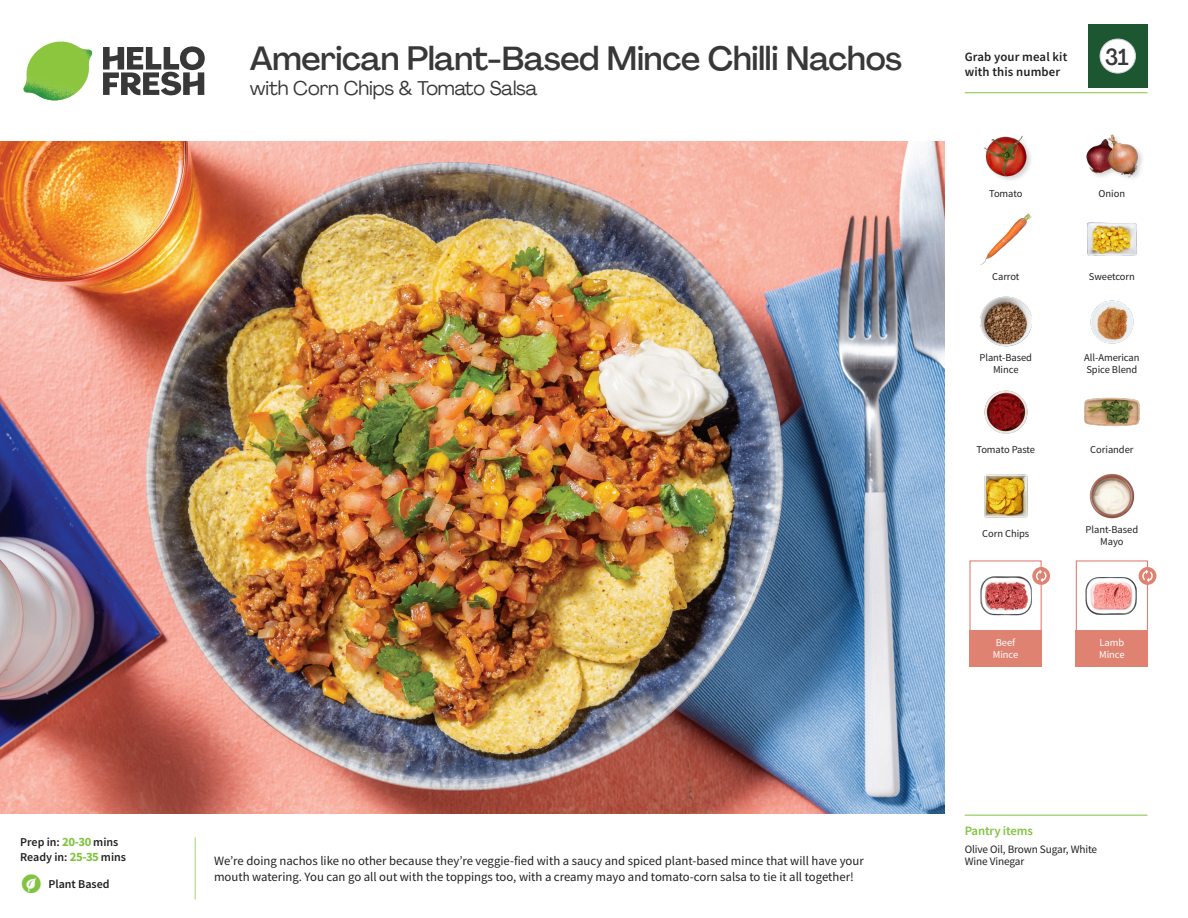
<style>
.page{position:relative;width:1188px;height:918px;background:#fff}
.page>*{position:absolute;margin:0;border:0;box-sizing:border-box;transform-origin:0 0}
._15_Titel_UK{font:500 33px "Agrandir";letter-spacing:-.01em;color:#383839}
._002_Label_Nr{font:500 22.8px "Agrandir";color:#383839;scale:.94 1}
._15_Titel_UK-2{font:19.5px "Agrandir";letter-spacing:-.01em;color:#383839}
.Step_6_Text_AU{font:12.75px/16.5px "Source Sans Pro";color:#231f20}
.t1{font:600 12.75px/15px "Source Sans Pro";letter-spacing:.01em;color:#231f20}
._04_Headers_Front{font:600 12.75px "Source Sans Pro";letter-spacing:-.01em;color:#81c340}
._04_Intro{font:600 12px "Source Sans Pro";color:#231f20}
._05_Pantry{font:11.25px/12px "Source Sans Pro";letter-spacing:-.01em;color:#231f20}
._18_FRONT_ingredients{font:10.5px/12px "Source Sans Pro";letter-spacing:-.005em;color:#231f20;text-align:center}
._18_FRONT_ingredients-2{font:10.5px/12px "Source Sans Pro";letter-spacing:-.005em;color:#fff}
.s1{font-weight:700;font-size:12.75px;color:#81c340}
</style>
<div class="page">
<svg style="left:103px;top:46px;width:102px;height:49px"></svg>
<img style="left:23px;top:42px;width:69px;height:59px">
<img style="left:0;top:142px;width:945px;height:672px">
<div style="left:1076px;top:560px;width:72px;height:73px;border:1px solid #df8272"></div>
<div style="left:1076px;top:630px;width:72px;height:37px;background:#df8272"></div>
<div style="left:969px;top:630px;width:73px;height:37px;background:#df8272"></div>
<img style="left:1086px;top:577px;width:51px;height:38px">
<div style="left:969px;top:560px;width:73px;height:73px;border:1px solid #df8272"></div>
<img style="left:980px;top:576px;width:51px;height:40px">
<div style="left:1139px;top:567px;width:17px;height:18px;background:#df8272;border-radius:50%"></div>
<svg style="left:1142px;top:569px;width:11px;height:13px"></svg>
<img style="left:1090px;top:300px;width:44px;height:44px">
<img style="left:984px;top:474px;width:44px;height:44px">
<img style="left:984px;top:390px;width:44px;height:44px">
<img style="left:1084px;top:397px;width:56px;height:30px">
<img style="left:980px;top:297px;width:51px;height:50px">
<img style="left:980px;top:213px;width:52px;height:52px">
<img style="left:1087px;top:222px;width:50px;height:34px">
<img style="left:984px;top:135px;width:47px;height:45px">
<div style="left:1085px;top:133px;width:60px;height:51px;background:#231f20;opacity:.2"></div>
<img style="left:1085px;top:133px;width:56px;height:51px">
<img style="left:1089px;top:473px;width:46px;height:46px">
<svg style="left:1032px;top:567px;width:18px;height:18px"></svg>
<svg style="left:1036px;top:569px;width:11px;height:13px"></svg>
<hr style="left:965px;top:815px;width:183px;height:1px;background:#81c340">
<hr style="left:965px;top:92px;width:183px;height:1px;background:#81c340">
<div style="left:1088px;top:24px;width:60px;height:64px;background:#1d5732"></div>
<div style="left:1100px;top:39px;width:35px;height:34px;background:#fff;border-radius:50%"></div>
<div style="left:1100px;top:39px;width:36px;height:34px;border:1px solid #d1d2d4;border-radius:50%"></div>
<p class="_04_Intro" style="left:20px;top:834px;width:100px">Prep in: <span class="s1">20-30</span> mins</p>
<p class="_04_Intro" style="left:20px;top:849px;width:107px">Ready in: <span class="s1">25-35</span> mins</p>
<p class="_04_Intro" style="left:48px;top:876px;width:63px">Plant Based</p>
<p class="_15_Titel_UK" style="left:250px;top:38px;width:654px">American Plant-Based Mince Chilli Nachos</p>
<p class="_15_Titel_UK-2" style="left:250px;top:76px;width:289px">with Corn Chips &amp; Tomato Salsa</p>
<p class="t1" style="left:965px;top:49px;width:104px">Grab your meal kit with this number</p>
<p class="_002_Label_Nr" style="left:1105px;top:43px;width:26px">31</p>
<p class="_18_FRONT_ingredients" style="left:989px;top:188px;width:35px">Tomato</p>
<p class="_18_FRONT_ingredients" style="left:1099px;top:188px;width:28px">Onion</p>
<p class="_18_FRONT_ingredients" style="left:992px;top:271px;width:29px">Carrot</p>
<p class="_18_FRONT_ingredients" style="left:1089px;top:271px;width:48px">Sweetcorn</p>
<p class="_18_FRONT_ingredients" style="left:979px;top:352px;width:54px">Plant-Based<br>Mince</p>
<p class="_18_FRONT_ingredients" style="left:1084px;top:352px;width:57px;text-align:left">All-American<br>Spice Blend</p>
<p class="_18_FRONT_ingredients" style="left:976px;top:443px;width:60px">Tomato Paste</p>
<p class="_18_FRONT_ingredients" style="left:1090px;top:443px;width:45px">Coriander</p>
<p class="_18_FRONT_ingredients" style="left:982px;top:528px;width:49px">Corn Chips</p>
<p class="_18_FRONT_ingredients" style="left:1086px;top:523px;width:54px">Plant-Based<br>Mayo</p>
<p class="_18_FRONT_ingredients-2" style="left:993px;top:637px;width:27px">Beef<br>Mince</p>
<p class="_18_FRONT_ingredients-2" style="left:1099px;top:637px;width:27px">Lamb<br>Mince</p>
<p class="Step_6_Text_AU" style="left:214px;top:852px;width:651px">We’re doing nachos like no other because they’re veggie-fied with a saucy and spiced plant-based mince that will have your mouth watering. You can go all out with the toppings too, with a creamy mayo and tomato-corn salsa to tie it all together!</p>
<p class="_04_Headers_Front" style="left:965px;top:822px;width:70px">Pantry items</p>
<p class="_05_Pantry" style="left:965px;top:843px;width:134px">Olive Oil, Brown Sugar, White<br>Wine Vinegar</p>
</div>
